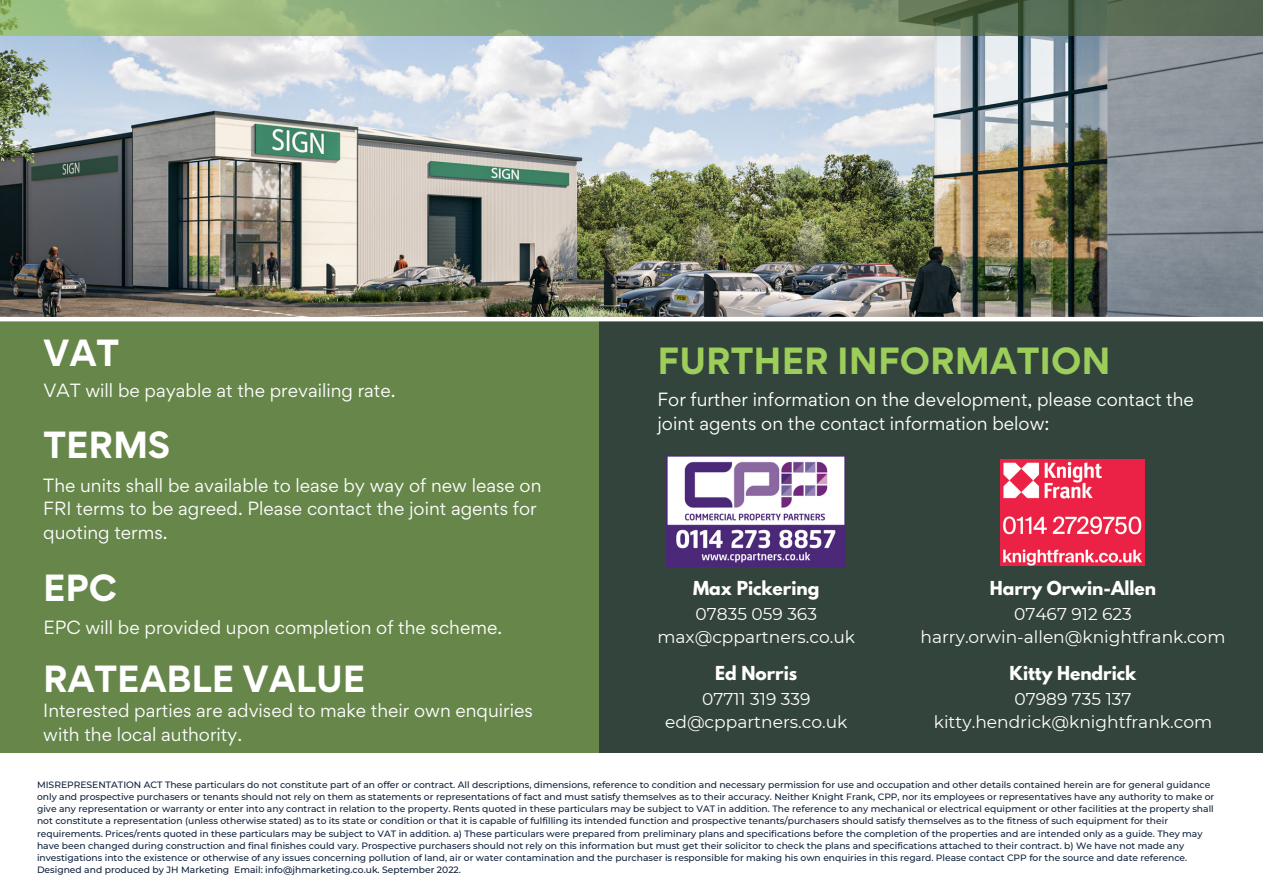
<style>
.page{position:relative;width:1263px;height:894px;background:#fff}
.page>*{position:absolute;margin:0;border:0;box-sizing:border-box;transform-origin:0 0}
.t1{font:700 33.75px "Gordita";color:#fff}
.t2{font:700 33.75px "Gordita";color:#9dcd5a}
.t3{font:17.1px/23.5px "Gordita";color:#fff}
.t4{font:17.1px/23.5px "Montserrat";color:#fff;text-align:center}
.t5{font:700 17.1px "League Spartan";color:#fff}
.t6{font:500 9.15px/12.3px "Montserrat";color:#0d203b}
</style>
<div class="page">
<div style="left:0;top:0;width:1263px;height:893px;background:#33443c"></div>
<img style="left:0;top:35px;width:1263px;height:282px">
<svg style="left:0;top:0;width:1263px;height:35px;background:#7e986f"></svg>
<img style="left:667px;top:456px;width:179px;height:110px">
<div style="left:0;top:321px;width:599px;height:476px;background:#66864a"></div>
<div style="left:0;top:753px;width:1263px;height:140px;background:#fff"></div>
<img style="left:1001px;top:459px;width:144px;height:106px">
<hr style="left:0;top:317px;width:1263px;height:4px;background:#fff">
<h1 class="t1" style="left:43px;top:330px;width:77px">VAT</h1>
<h2 class="t3" style="left:43px;top:378px;width:354px">VAT will be payable at the prevailing rate.</h2>
<h1 class="t1" style="left:43px;top:422px;width:128px">TERMS</h1>
<h2 class="t3" style="left:43px;top:473px;width:500px">The units shall be available to lease by way of new lease on<br>FRI terms to be agreed. Please contact the joint agents for quoting terms.</h2>
<h1 class="t1" style="left:43px;top:565px;width:75px">EPC</h1>
<h2 class="t3" style="left:43px;top:614px;width:460px">EPC will be provided upon completion of the scheme.</h2>
<h1 class="t1" style="left:43px;top:655px;width:323px">RATEABLE VALUE</h1>
<h2 class="t3" style="left:43px;top:698px;width:491px">Interested parties are advised to make their own enquiries with the local authority.</h2>
<h1 class="t2" style="left:657px;top:338px;width:455px">FURTHER INFORMATION</h1>
<h2 class="t3" style="left:657px;top:388px;width:538px">For further information on the development, please contact the joint agents on the contact information below:</h2>
<h2 class="t5" style="left:693px;top:579px;width:128px">Max Pickering</h2>
<h2 class="t4" style="left:657px;top:601px;width:199px">07835 059 363 max@cppartners.co.uk</h2>
<h2 class="t5" style="left:715px;top:664px;width:84px">Ed Norris</h2>
<h2 class="t4" style="left:665px;top:686px;width:184px">07711 319 339 ed@cppartners.co.uk</h2>
<h2 class="t5" style="left:990px;top:579px;width:168px">Harry Orwin-Allen</h2>
<h2 class="t4" style="left:920px;top:601px;width:306px">07467 912 623 harry.orwin-allen@knightfrank.com</h2>
<h2 class="t5" style="left:1010px;top:664px;width:128px">Kitty Hendrick</h2>
<h2 class="t4" style="left:934px;top:686px;width:280px">07989 735 137 kitty.hendrick@knightfrank.com</h2>
<p class="t6" style="left:37px;top:778px;width:1179px">MISREPRESENTATION ACT These particulars do not constitute part of an offer or contract. All descriptions, dimensions, reference to condition and necessary permission for use and occupation and other details contained herein are for general guidance only and prospective purchasers or tenants should not rely on them as statements or representations of fact and must satisfy themselves as to their accuracy. Neither Knight Frank, CPP, nor its employees or representatives have any authority to make or give any representation or warranty or enter into any contract in relation to the property. Rents quoted in these particulars may be subject to VAT in addition. The reference to any mechanical or electrical equipment or other facilities at the property shall not constitute a representation (unless otherwise stated) as to its state or condition or that it is capable of fulfilling its intended function and prospective tenants/purchasers should satisfy themselves as to the fitness of such equipment for their requirements. Prices/rents quoted in these particulars may be subject to VAT in addition. a) These particulars were prepared from preliminary plans and specifications before the completion of the properties and are intended only as a guide. They may have been changed during construction and final finishes could vary. Prospective purchasers should not rely on this information but must get their solicitor to check the plans and specifications attached to their contract. b) We have not made any investigations into the existence or otherwise of any issues concerning pollution of land, air or water contamination and the purchaser is responsible for making his own enquiries in this regard. Please contact CPP for the source and date reference.<br>Designed and produced by JH Marketing Email: info@jhmarketing.co.uk. September 2022.</p>
</div>
